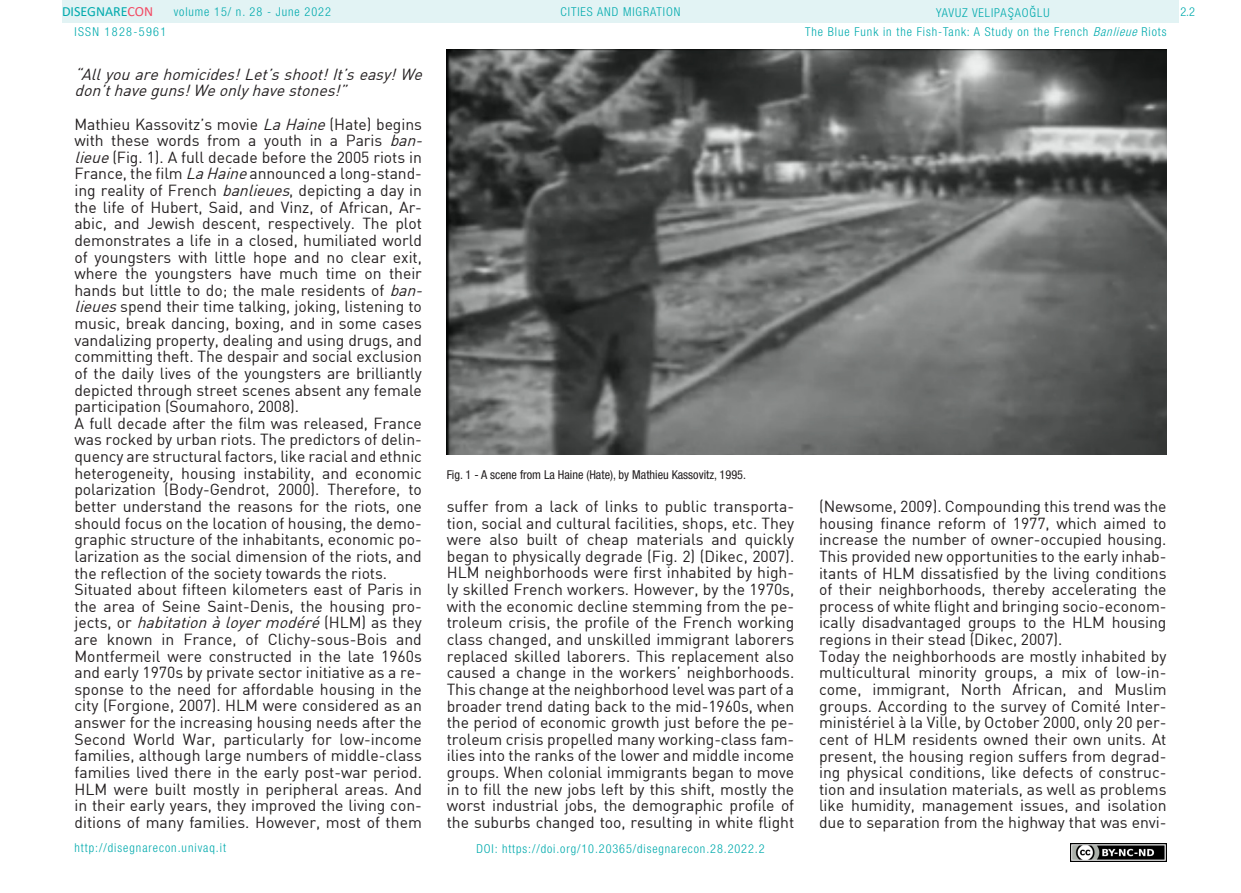
<style>
.page{position:relative;width:1241px;height:893px;background:#fff}
.page>*{position:absolute;margin:0;border:0;box-sizing:border-box;transform-origin:0 0}
.t1{font:15.75px/16.6px "DIN";letter-spacing:-.005em;color:#231f20;text-align:justify}
.t2{font:italic 15.75px/16.6px "DIN";color:#231f20}
.t3{font:14px "Calibri";color:#00aaad}
.t4{font:300 condensed 12.25px "Helvetica Neue LT Std";letter-spacing:.075em;color:#00aaad}
.t5{font:condensed 12.25px "Helvetica Neue LT Std";color:#231f20}
.t6{font:300 condensed 12.25px "Helvetica Neue LT Std";letter-spacing:.11em;color:#00aaad}
.s1{color:#f24862}
.s2{font-family:"Swiss 721 BT"}
.s3{font-style:italic}
</style>
<div class="page">
<div style="left:62px;top:0;width:1116px;height:23px;background:#e2f3f4"></div>
<img style="left:1070px;top:843px;width:96px;height:18px">
<img style="left:446px;top:50px;width:720px;height:404px">
<p class="t3" style="left:62px;top:2px;width:93px">DISEGNARE<span class="s1">CON</span></p>
<p class="t4" style="left:935px;top:5px;width:115px">YAVUZ VELIPA<span class="s2">Ş</span>AO<span class="s2">Ğ</span>LU</p>
<p class="t4" style="left:174px;top:5px;width:159px">volume 15/ n. 28 - June 2022</p>
<p class="t4" style="left:560px;top:5px;width:121px">CITIES AND MIGRATION</p>
<p class="t6" style="left:74px;top:24px;width:93px">ISSN 1828-5961</p>
<p class="t2" style="left:74px;top:65px;width:354px">“Allyouarehomicides!Let’sshoot!It’seasy!We don’thaveguns!Weonlyhavestones!”</p>
<p class="t1" style="left:74px;top:115px;width:354px;text-align:left">Mathieu Kassovitz’s movie <span class="s3">LaHaine</span>(Hate) begins with these words from a youth in a Paris <span class="s3">ban&shy;lieue</span>(Fig. 1). A full decade before the 2005 riots in France, the film <span class="s3">LaHaine</span>announced a long-stand&shy;ing reality of French <span class="s3">banlieues</span>, depicting a day in the life of Hubert, Said, and Vinz, of African, Ar&shy;abic, and Jewish descent, respectively. The plot demonstrates a life in a closed, humiliated world of youngsters with little hope and no clear exit, where the youngsters have much time on their hands but little to do; the male residents of <span class="s3">ban&shy;lieues</span>spend their time talking, joking, listening to music, break dancing, boxing, and in some cases vandalizing property, dealing and using drugs, and committing theft. The despair and social exclusion of the daily lives of the youngsters are brilliantly depicted through street scenes absent any female participation (Soumahoro, 2008).</p>
<p class="t1" style="left:74px;top:415px;width:349px">A full decade after the film was released, France was rocked by urban riots. The predictors of delin&shy;quency are structural factors, like racial and ethnic heterogeneity, housing instability, and economic polarization (Body-Gendrot, 2000). Therefore, to better understand the reasons for the riots, one should focus on the location of housing, the demo&shy;graphic structure of the inhabitants, economic po&shy;larization as the social dimension of the riots, and the reflection of the society towards the riots.</p>
<p class="t1" style="left:74px;top:581px;width:349px">Situated about fifteen kilometers east of Paris in the area of Seine Saint-Denis, the housing pro&shy;j e c t s , o r <span class="s3">habitationàloyermodéré</span>( H L M ) a s t h e y are known in France, of Clichy-sous-Bois and Montfermeil were constructed in the late 1960s and early 1970s by private sector initiative as a re&shy;sponse to the need for affordable housing in the city (Forgione, 2007). HLM were considered as an answer for the increasing housing needs after the Second World War, particularly for low-income families, although large numbers of middle-class families lived there in the early post-war period.<br>HLM were built mostly in peripheral areas. And in their early years, they improved the living con&shy;ditions of many families. However, most of them</p>
<p class="t4" style="left:74px;top:841px;width:153px">http://disegnarecon.univaq.it</p>
<p class="t4" style="left:805px;top:25px;width:363px">The Blue Funk in the Fish-Tank: A Study on the French <span class="s3">Banlieue</span> Riots</p>
<p class="t5" style="left:446px;top:467px;width:301px">Fig. 1 - A scene from La Haine (Hate), by Mathieu Kassovitz, 1995.</p>
<p class="t1" style="left:446px;top:498px;width:349px">suffer from a lack of links to public transporta&shy;tion, social and cultural facilities, shops, etc. They were also built of cheap materials and quickly began to physically degrade (Fig. 2) (Dikec, 2007).<br>HLM neighborhoods were first inhabited by high&shy;ly skilled French workers. However, by the 1970s, with the economic decline stemming from the pe&shy;troleum crisis, the profile of the French working class changed, and unskilled immigrant laborers replaced skilled laborers. This replacement also caused a change in the workers’ neighborhoods.<br>This change at the neighborhood level was part of a broader trend dating back to the mid-1960s, when the period of economic growth just before the pe&shy;troleum crisis propelled many working-class fam&shy;ilies into the ranks of the lower and middle income groups. When colonial immigrants began to move in to fill the new jobs left by this shift, mostly the worst industrial jobs, the demographic profile of the suburbs changed too, resulting in white flight</p>
<p class="t1" style="left:819px;top:498px;width:349px">(Newsome, 2009). Compounding this trend was the housing finance reform of 1977, which aimed to increase the number of owner-occupied housing.<br>This provided new opportunities to the early inhab&shy;itants of HLM dissatisfied by the living conditions of their neighborhoods, thereby accelerating the process of white flight and bringing socio-econom&shy;ically disadvantaged groups to the HLM housing regions in their stead (Dikec, 2007).</p>
<p class="t1" style="left:819px;top:647px;width:349px">Today the neighborhoods are mostly inhabited by multicultural minority groups, a mix of low-in&shy;come, immigrant, North African, and Muslim groups. According to the survey of Comité Inter&shy;ministériel à la Ville, by October 2000, only 20 per&shy;cent of HLM residents owned their own units. At present, the housing region suffers from degrad&shy;ing physical conditions, like defects of construc&shy;tion and insulation materials, as well as problems like humidity, management issues, and isolation due to separation from the highway that was envi-</p>
<p class="t4" style="left:476px;top:842px;width:290px">DOI: https://doi.org/10.20365/disegnarecon.28.2022.2</p>
<p class="t4" style="left:1180px;top:5px;width:16px">2.2</p>
</div>
